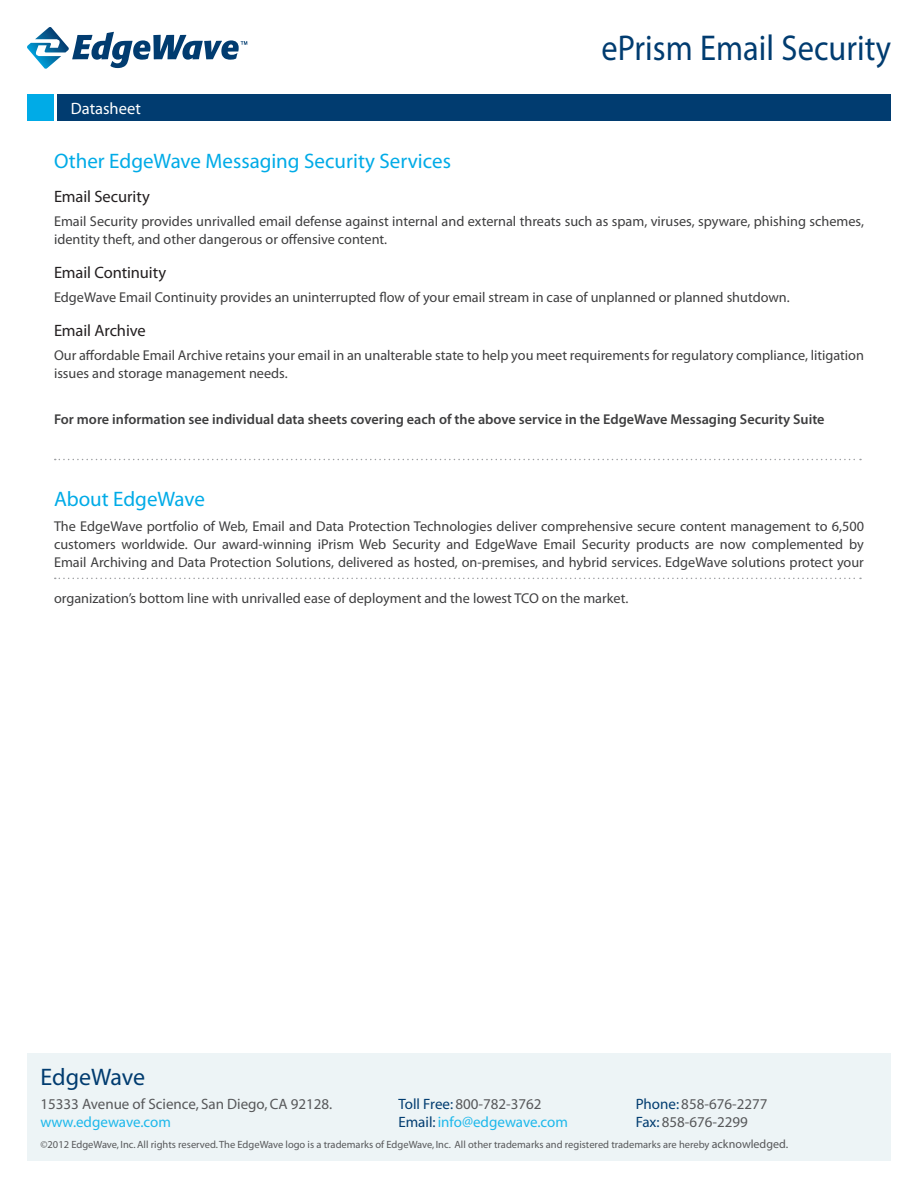
<style>
.page{position:relative;width:918px;height:1188px;background:#fff}
.page>*{position:absolute;margin:0;border:0;box-sizing:border-box;transform-origin:0 0}
.t1{font:36px "Myriad Pro";color:#013c70;scale:.9 1}
.t2{font:24px "Myriad";letter-spacing:-.005em;color:#013c70}
.t3{font:21px "Myriad Pro";color:#00abe7}
.t4{font:16.5px "Myriad Pro";letter-spacing:-.005em;color:#231f20}
.t5{font:16.5px "Myriad";color:#fff}
.body_copy{font:15px "Myriad";color:#57585a}
.body_copy-2{font:15px "Myriad";color:#1db8eb}
.t6{font:14.25px/18px "Myriad Pro";color:#3e3e3f}
.t7{font:600 14.25px "Myriad Pro";color:#3e3e3f}
.body_copy-3{font:10.5px "Myriad";color:#57585a}
.s1{color:#013c70}
.s2{font-size:12px}
</style>
<div class="page">
<div style="left:57px;top:94px;width:834px;height:28px;background:#013c70"></div>
<div style="left:27px;top:1053px;width:864px;height:108px;background:#edf4f6"></div>
<svg style="left:55px;top:578px;width:806px;height:1px"></svg>
<svg style="left:55px;top:459px;width:806px;height:1px"></svg>
<div style="left:27px;top:94px;width:27px;height:28px;background:#00abe7"></div>
<svg style="left:27px;top:27px;width:220px;height:42px"></svg>
<p class="t5" style="left:71px;top:100px;width:71px">Datasheet</p>
<p class="t1" style="left:602px;top:26px;width:323px">ePrism Email Security</p>
<p class="t3" style="left:54px;top:148px;width:399px">Other EdgeWave Messaging Security Services</p>
<p class="t4" style="left:54px;top:186px;width:98px">Email Security</p>
<p class="t6" style="left:54px;top:212px;width:811px">Email Security provides unrivalled email defense against internal and external threats such as spam, viruses, spyware, phishing schemes, identity theft, and other dangerous or offensive content.</p>
<p class="t4" style="left:54px;top:262px;width:114px">Email Continuity</p>
<p class="t6" style="left:54px;top:288px;width:737px">EdgeWave Email Continuity provides an uninterrupted flow of your email stream in case of unplanned or planned shutdown.</p>
<p class="t4" style="left:54px;top:320px;width:93px">Email Archive</p>
<p class="t6" style="left:54px;top:346px;width:812px">Our affordable Email Archive retains your email in an unalterable state to help you meet requirements for regulatory compliance, litigation issues and storage management needs.</p>
<p class="t7" style="left:54px;top:410px;width:772px">For more information see individual data sheets covering each of the above service in the EdgeWave Messaging Security Suite</p>
<p class="t3" style="left:54px;top:486px;width:153px">About EdgeWave</p>
<p class="t6" style="left:54px;top:517px;width:811px;text-align:justify">The EdgeWave portfolio of Web, Email and Data Protection Technologies deliver comprehensive secure content management to 6,500 customers worldwide. Our award-winning iPrism Web Security and EdgeWave Email Security products are now complemented by Email Archiving and Data Protection Solutions, delivered as hosted, on-premises, and hybrid services. EdgeWave solutions protect your</p>
<p class="t6" style="left:54px;top:589px;width:576px">organization’s bottom line with unrivalled ease of deployment and the lowest TCO on the market.</p>
<p class="t2" style="left:40px;top:1065px;width:106px">EdgeWave</p>
<p class="body_copy" style="left:40px;top:1097px;width:293px">15333 Avenue of Science, San Diego, CA 92128.</p>
<p class="body_copy-2" style="left:40px;top:1115px;width:132px">www.edgewave.com</p>
<p class="body_copy" style="left:398px;top:1097px;width:145px"><span class="s1">Toll Free:</span> 800-782-3762</p>
<p class="body_copy-2" style="left:398px;top:1115px;width:171px"><span class="s1">Email:</span> info@edgewave.com</p>
<p class="body_copy-3" style="left:40px;top:1139px;width:749px">©2012 EdgeWave, Inc. All rights reserved. The EdgeWave logo is a trademarks of EdgeWave, Inc. All other trademarks and registered trademarks are hereby <span class="s2">acknowledged.</span></p>
<p class="body_copy" style="left:636px;top:1097px;width:133px"><span class="s1">Phone:</span> 858-676-2277</p>
<p class="body_copy" style="left:636px;top:1115px;width:114px"><span class="s1">Fax:</span> 858-676-2299</p>
</div>
